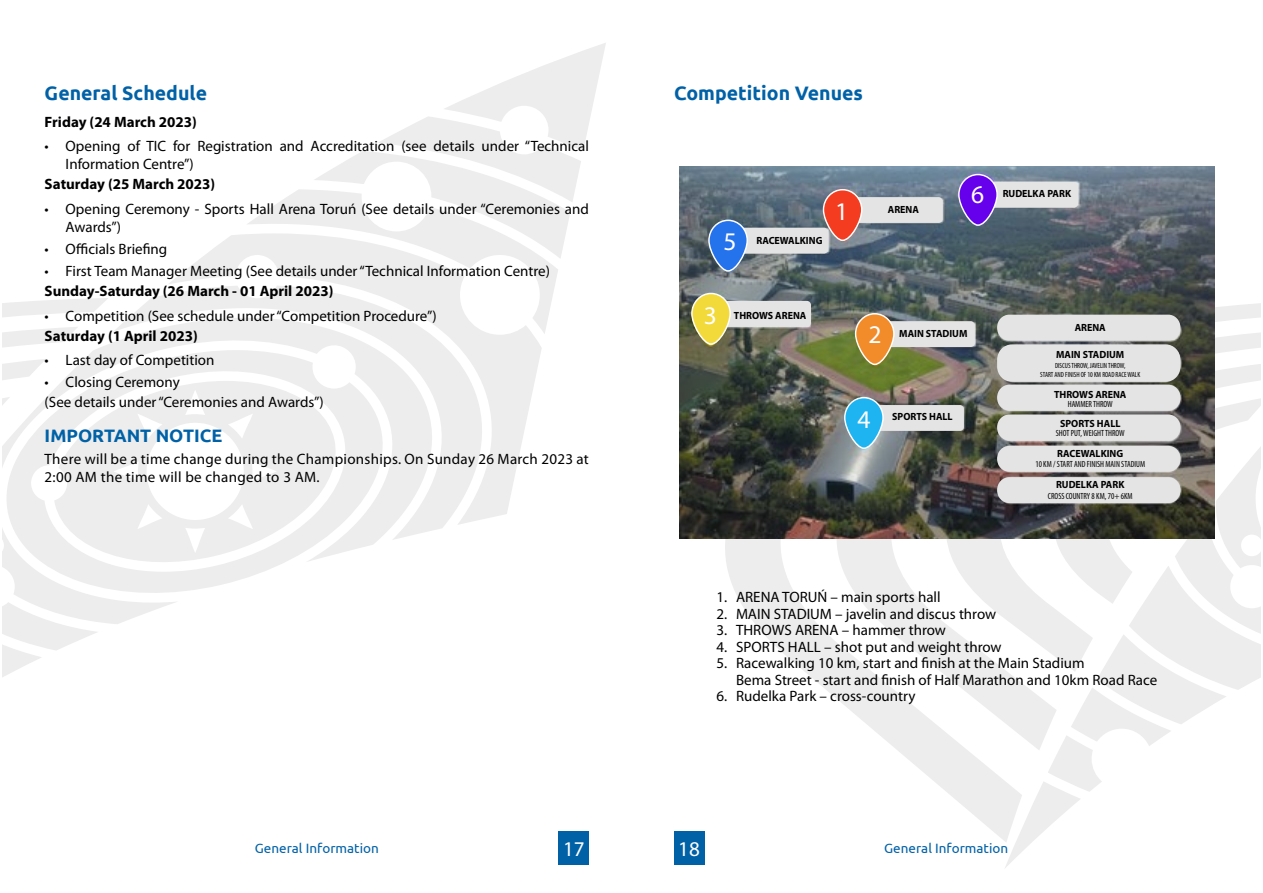
<style>
.page{position:relative;width:1263px;height:893px;background:#fff}
.page>*{position:absolute;margin:0;border:0;box-sizing:border-box;transform-origin:0 0}
.t1{font:25.5px "Myriad Pro";color:#fff}
.t2{font:21px "Myriad Pro";color:#fff}
.t3{font:700 19.5px "Ubuntu";color:#0061a7}
.t4{font:700 18px "Ubuntu";color:#0061a7}
.t5{font:15px/18px "Myriad Pro";color:#000}
.t6{font:15px/18px "Myriad Pro";letter-spacing:.02em;color:#000}
.t7{font:700 15px "Myriad Pro";color:#000}
.t8{font:13.5px "Ubuntu";color:#0061a7}
.t9{font:700 10.5px "Myriad Pro";color:#000;scale:.95 1}
.t10{font:condensed 9px "Myriad Pro";color:#000;scale:.95 1}
.t11{font:condensed 7.5px/9px "Myriad Pro";color:#000;text-align:center;scale:.95 1}
</style>
<div class="page">
<svg style="left:2px;top:298px;width:106px;height:19px;fill:#ededed"></svg>
<svg style="left:99px;top:343px;width:279px;height:281px"></svg>
<svg style="left:99px;top:381px;width:240px;height:193px;fill:#ededed"></svg>
<svg style="left:248px;top:189px;width:310px;height:145px;fill:#eee"></svg>
<svg style="left:169px;top:233px;width:373px;height:285px;fill:#ededed"></svg>
<svg style="left:112px;top:286px;width:376px;height:254px;fill:#ededed"></svg>
<svg style="left:2px;top:327px;width:97px;height:350px"></svg>
<svg style="left:313px;top:43px;width:293px;height:216px"></svg>
<div style="left:559px;top:831px;width:30px;height:34px;background:#0061a7"></div>
<svg style="left:723px;top:298px;width:538px;height:542px"></svg>
<svg style="left:1004px;top:318px;width:257px;height:550px"></svg>
<div style="left:674px;top:831px;width:30px;height:34px;background:#0061a7"></div>
<img style="left:679px;top:167px;width:535px;height:371px">
<div style="left:997px;top:385px;width:183px;height:26px;background:#e4e4e4;border-radius:12px"></div>
<div style="left:997px;top:315px;width:183px;height:25px;background:#e4e4e4;border-radius:12px"></div>
<div style="left:997px;top:415px;width:183px;height:25px;background:#e4e4e4;border-radius:12px"></div>
<div style="left:997px;top:446px;width:183px;height:26px;background:#e4e4e4;border-radius:12px"></div>
<div style="left:997px;top:477px;width:183px;height:26px;background:#e4e4e4;border-radius:12px"></div>
<div style="left:997px;top:344px;width:183px;height:38px;background:#e4e4e4;border-radius:15px"></div>
<div style="left:718px;top:301px;width:93px;height:26px;background:#e4e4e4;border-radius:4px"></div>
<svg style="left:690px;top:292px;width:41px;height:54px;background:#cabd57"></svg>
<div style="left:871px;top:405px;width:93px;height:26px;background:#e4e4e4;border-radius:4px"></div>
<svg style="left:843px;top:396px;width:41px;height:54px;background:#55b0d5"></svg>
<div style="left:882px;top:321px;width:93px;height:26px;background:#e4e4e4;border-radius:4px"></div>
<svg style="left:854px;top:312px;width:41px;height:54px;background:#cc9349"></svg>
<div style="left:850px;top:197px;width:92px;height:26px;background:#e4e4e4;border-radius:4px"></div>
<svg style="left:822px;top:188px;width:41px;height:54px;background:#d46456"></svg>
<div style="left:735px;top:228px;width:93px;height:26px;background:#e4e4e4;border-radius:4px"></div>
<svg style="left:707px;top:219px;width:42px;height:53px;background:#4a7cc8"></svg>
<div style="left:985px;top:182px;width:93px;height:26px;background:#e4e4e4;border-radius:4px"></div>
<svg style="left:957px;top:173px;width:41px;height:54px;background:#723bcf"></svg>
<h3 class="t3" style="left:45px;top:81px;width:164px">General Schedule</h3>
<p class="t7" style="left:45px;top:112px;width:154px">Friday (24 March 2023)</p>
<p class="t5" style="left:66px;top:137px;width:525px;text-indent:-21px">• Opening of TIC for Registration and Accreditation (see details under “Technical<br>Information Centre”)</p>
<p class="t7" style="left:45px;top:174px;width:172px">Saturday (25 March 2023)</p>
<p class="t5" style="left:66px;top:199px;width:525px;text-indent:-21px">• Opening Ceremony - Sports Hall Arena Toruń (See details under “Ceremonies and<br>Awards”)</p>
<p class="t5" style="left:45px;top:240px;width:124px">• Officials Briefing</p>
<p class="t5" style="left:45px;top:262px;width:507px">• First Team Manager Meeting (See details under “Technical Information Centre)</p>
<p class="t7" style="left:45px;top:281px;width:290px">Sunday-Saturday (26 March - 01 April 2023)</p>
<p class="t5" style="left:45px;top:306px;width:393px">• Competition (See schedule under “Competition Procedure”)</p>
<p class="t7" style="left:45px;top:326px;width:155px">Saturday (1 April 2023)</p>
<p class="t5" style="left:45px;top:351px;width:171px">• Last day of Competition</p>
<p class="t5" style="left:45px;top:372px;width:281px;line-height:20.1px">• Closing Ceremony<br>(See details under “Ceremonies and Awards”)</p>
<p class="t4" style="left:45px;top:424px;width:179px">IMPORTANT NOTICE</p>
<p class="t6" style="left:45px;top:450px;width:546px">There will be a time change during the Championships. On Sunday 26 March 2023 at<br>2:00 AM the time will be changed to 3 AM.</p>
<p class="t8" style="left:255px;top:840px;width:125px">General Information</p>
<h2 class="t2" style="left:563px;top:836px;width:23px">17</h2>
<h3 class="t3" style="left:674px;top:81px;width:191px">Competition Venues</h3>
<h1 class="t1" style="left:723px;top:226px;width:15px">5</h1>
<p class="t9" style="left:756px;top:233px;width:71px">RACEWALKING</p>
<h1 class="t1" style="left:835px;top:195px;width:15px">1</h1>
<p class="t9" style="left:888px;top:203px;width:34px">ARENA</p>
<h1 class="t1" style="left:971px;top:178px;width:15px">6</h1>
<p class="t9" style="left:1003px;top:186px;width:74px">RUDELKA PARK</p>
<h1 class="t1" style="left:704px;top:300px;width:15px">3</h1>
<p class="t9" style="left:734px;top:308px;width:78px">THROWS ARENA</p>
<h1 class="t1" style="left:868px;top:319px;width:15px">2</h1>
<p class="t9" style="left:899px;top:327px;width:73px">MAIN STADIUM</p>
<h1 class="t1" style="left:857px;top:403px;width:15px">4</h1>
<p class="t9" style="left:892px;top:410px;width:65px">SPORTS HALL</p>
<p class="t9" style="left:1075px;top:321px;width:34px">ARENA</p>
<p class="t11" style="left:1040px;top:361px;width:107px">DISCUS THROW, JAVELIN THROW,<br>START AND FINISH OF 10 KM ROAD RACE WALK</p>
<p class="t9" style="left:1056px;top:347px;width:73px">MAIN STADIUM</p>
<p class="t9" style="left:1054px;top:387px;width:78px">THROWS ARENA</p>
<p class="t10" style="left:1068px;top:398px;width:49px">HAMMER THROW</p>
<p class="t9" style="left:1060px;top:416px;width:65px">SPORTS HALL</p>
<p class="t10" style="left:1056px;top:428px;width:74px">SHOT PUT, WEIGHT THROW</p>
<p class="t9" style="left:1057px;top:447px;width:71px">RACEWALKING</p>
<p class="t10" style="left:1035px;top:459px;width:117px">10 KM / START AND FINISH MAIN STADIUM</p>
<p class="t9" style="left:1056px;top:478px;width:74px">RUDELKA PARK</p>
<p class="t10" style="left:1048px;top:491px;width:91px">CROSS COUNTRY 8 KM, 70+ 6KM</p>
<p class="t5" style="left:716px;top:588px;width:226px">1. ARENA TORUŃ – main sports hall</p>
<p class="t5" style="left:716px;top:605px;width:281px">2. MAIN STADIUM – javelin and discus throw</p>
<p class="t5" style="left:716px;top:621px;width:231px">3. THROWS ARENA – hammer throw</p>
<p class="t5" style="left:716px;top:638px;width:287px">4. SPORTS HALL – shot put and weight throw</p>
<p class="t5" style="left:736px;top:655px;width:423px;line-height:16.5px;text-indent:-20px">5. Racewalking 10 km, start and finish at the Main Stadium<br>Bema Street - start and finish of Half Marathon and 10km Road Race</p>
<p class="t5" style="left:716px;top:687px;width:200px">6. Rudelka Park – cross-country</p>
<h2 class="t2" style="left:678px;top:836px;width:23px">18</h2>
<p class="t8" style="left:884px;top:840px;width:125px">General Information</p>
</div>
